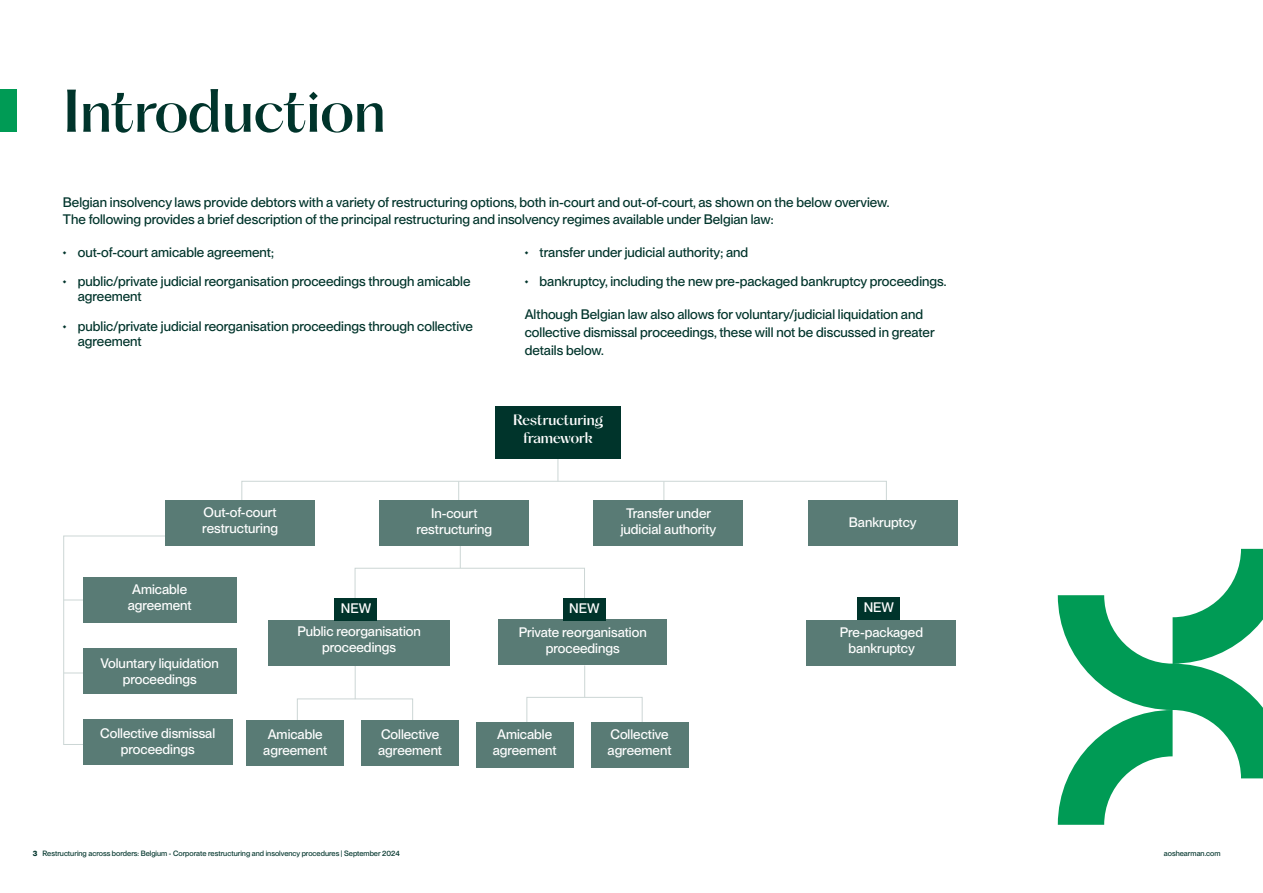
<style>
.page{position:relative;width:1263px;height:893px;background:#fff}
.page>*{position:absolute;margin:0;border:0;box-sizing:border-box;transform-origin:0 0}
.t1{font:54px "PP Hatton AOSPPT";color:#00342b}
.t2{font:13.5px/15px "PP Neue Montreal AOSPPT";color:#00342b}
.t3{font:13.5px/16px "PP Neue Montreal AOSPPT";color:#fff;text-align:center}
.t4{font:13.5px/18.3px "PP Hatton AOSPPT";color:#fff;text-align:center}
.t5{font:7.5px "PP Neue Montreal AOSPPT";color:#00342b}
.s1{font-family:"PP Hatton AOSPPT"}
.s2{font-weight:700}
</style>
<div class="page">
<hr style="left:460px;top:536px;width:1px;height:32px;background:#ccd6d5">
<div style="left:355px;top:568px;width:230px;height:39px;border:1px solid #ccd6d5"></div>
<svg style="left:241px;top:481px;width:646px;height:34px"></svg>
<svg style="left:63px;top:535px;width:103px;height:210px"></svg>
<hr style="left:558px;top:443px;width:1px;height:38px;background:#ccd6d5">
<div style="left:527px;top:697px;width:115px;height:34px;border:1px solid #ccd6d5"></div>
<hr style="left:584px;top:665px;width:1px;height:32px;background:#ccd6d5">
<div style="left:297px;top:699px;width:116px;height:44px;border:1px solid #ccd6d5"></div>
<hr style="left:355px;top:665px;width:1px;height:34px;background:#ccd6d5">
<div style="left:495px;top:406px;width:126px;height:52px;background:#00342b"></div>
<div style="left:380px;top:501px;width:149px;height:45px;background:#597b75"></div>
<div style="left:247px;top:721px;width:97px;height:45px;background:#597b75"></div>
<div style="left:361px;top:721px;width:98px;height:45px;background:#597b75"></div>
<div style="left:476px;top:722px;width:97px;height:45px;background:#597b75"></div>
<div style="left:591px;top:722px;width:97px;height:45px;background:#597b75"></div>
<div style="left:166px;top:500px;width:149px;height:46px;background:#597b75"></div>
<div style="left:83px;top:577px;width:153px;height:46px;background:#597b75"></div>
<div style="left:83px;top:648px;width:153px;height:46px;background:#597b75"></div>
<div style="left:83px;top:719px;width:149px;height:46px;background:#597b75"></div>
<div style="left:594px;top:500px;width:149px;height:46px;background:#597b75"></div>
<div style="left:808px;top:500px;width:149px;height:46px;background:#597b75"></div>
<div style="left:268px;top:620px;width:182px;height:45px;background:#597b75"></div>
<div style="left:335px;top:598px;width:42px;height:23px;background:#00342b"></div>
<div style="left:499px;top:620px;width:168px;height:45px;background:#597b75"></div>
<div style="left:563px;top:597px;width:42px;height:23px;background:#00342b"></div>
<div style="left:807px;top:620px;width:149px;height:45px;background:#597b75"></div>
<div style="left:858px;top:597px;width:42px;height:23px;background:#00342b"></div>
<div style="left:0;top:89px;width:16px;height:43px;background:#009b55"></div>
<svg style="left:1058px;top:549px;width:205px;height:276px"></svg>
<h1 class="t1" style="left:63px;top:64px;width:324px">Introduction</h1>
<p class="t2" style="left:63px;top:195px;width:828px;line-height:16.2px">Belgian insolvency laws provide debtors with a variety of restructuring options, both in-court and out-of-court, as shown on the below overview.<br>The following provides a brief description of the principal restructuring and insolvency regimes available under Belgian law:</p>
<p class="t2" style="left:63px;top:244px;width:212px"><span class="s1">•</span> out-of-court amicable agreement;</p>
<p class="t2" style="left:78px;top:274px;width:394px;text-indent:-15px"><span class="s1">•</span> public/private judicial reorganisation proceedings through amicable agreement</p>
<p class="t2" style="left:78px;top:319px;width:397px;text-indent:-15px"><span class="s1">•</span> public/private judicial reorganisation proceedings through collective agreement</p>
<p class="t2" style="left:525px;top:244px;width:225px"><span class="s1">•</span> transfer under judicial authority; and</p>
<p class="t2" style="left:525px;top:274px;width:423px"><span class="s1">•</span> bankruptcy, including the new pre-packaged bankruptcy proceedings.</p>
<p class="t2" style="left:525px;top:306px;width:411px;line-height:18px">Although Belgian law also allows for voluntary/judicial liquidation and collective dismissal proceedings, these will not be discussed in greater details below.</p>
<p class="t4" style="left:513px;top:409px;width:91px">Restructuring framework</p>
<p class="t3" style="left:202px;top:504px;width:77px;text-align:left">Out-of-court restructuring</p>
<p class="t3" style="left:128px;top:581px;width:65px">Amicable agreement</p>
<p class="t3" style="left:100px;top:655px;width:120px">Voluntary liquidation proceedings</p>
<p class="t3" style="left:341px;top:600px;width:32px">NEW</p>
<p class="t3" style="left:416px;top:505px;width:77px">In-court restructuring</p>
<p class="t3" style="left:297px;top:624px;width:125px">Public reorganisation proceedings</p>
<p class="t3" style="left:621px;top:506px;width:97px">Transfer under judicial authority</p>
<p class="t3" style="left:849px;top:514px;width:69px">Bankruptcy</p>
<p class="t3" style="left:569px;top:600px;width:32px">NEW</p>
<p class="t3" style="left:864px;top:600px;width:32px">NEW</p>
<p class="t3" style="left:519px;top:624px;width:130px">Private reorganisation proceedings</p>
<p class="t3" style="left:840px;top:624px;width:85px">Pre-packaged bankruptcy</p>
<p class="t3" style="left:100px;top:725px;width:117px">Collective dismissal proceedings</p>
<p class="t3" style="left:263px;top:727px;width:65px">Amicable agreement</p>
<p class="t3" style="left:378px;top:726px;width:65px;text-align:left">Collective agreement</p>
<p class="t3" style="left:493px;top:726px;width:65px">Amicable agreement</p>
<p class="t3" style="left:608px;top:726px;width:65px;text-align:left">Collective agreement</p>
<p class="t5" style="left:33px;top:849px;width:368px"><span class="s2">3</span> Restructuring across borders: Belgium - Corporate restructuring and insolvency procedures | September 2024</p>
<p class="t5" style="left:1164px;top:849px;width:58px">aoshearman.com</p>
</div>
